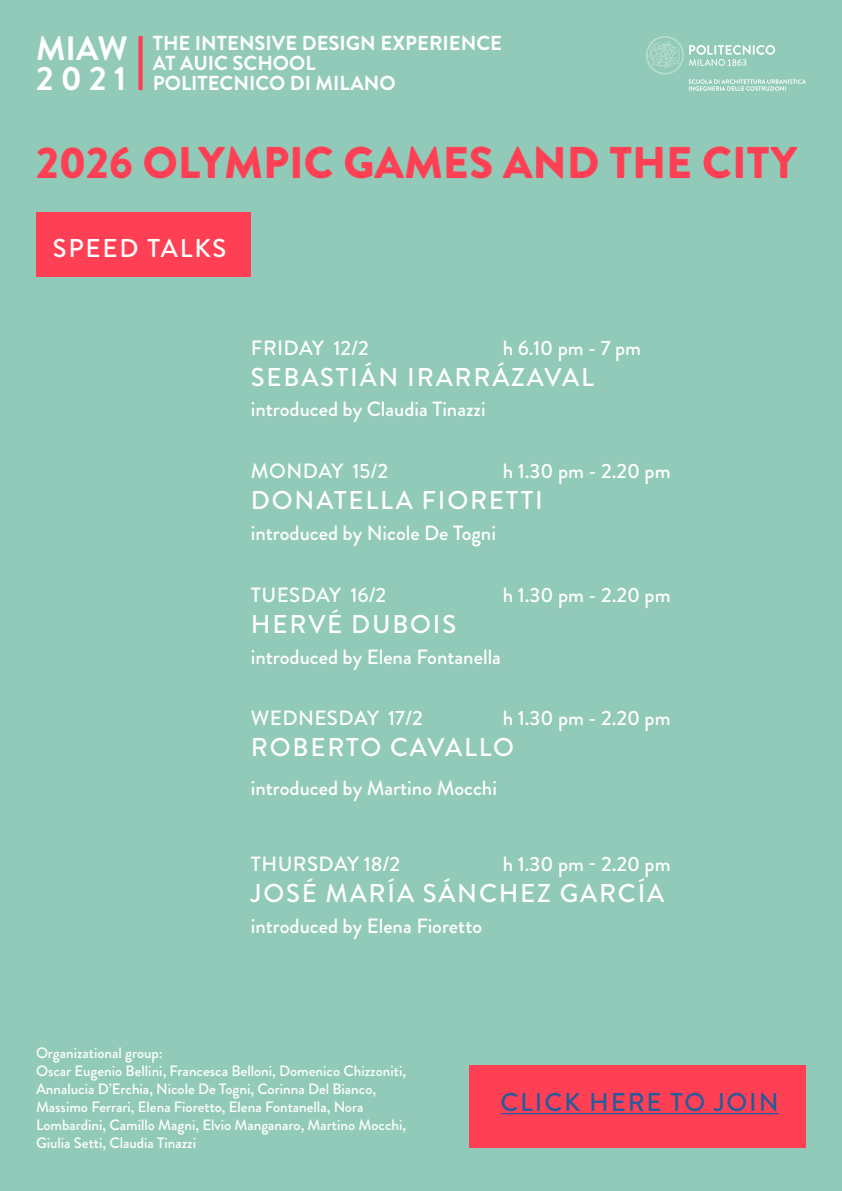
<style>
.page{position:relative;width:842px;height:1191px;background:#92cab9}
.page>*{position:absolute;margin:0;border:0;box-sizing:border-box;transform-origin:0 0}
.t1{font:900 44.4px "Brandon Grotesque";color:#ff4054}
.t2{font:700 33.7px/30.4px "Brandon Grotesque";letter-spacing:.105em;color:#fff}
.t3{font:500 25.7px "Brandon Grotesque";letter-spacing:.07em;color:#fff}
.t4{font:500 25.7px "Brandon Grotesque";letter-spacing:.07em;color:#275b9b}
.t5{font:500 20.6px "Brandon Grotesque";color:#fff}
.t6{font:500 20.6px "Brandon Grotesque";letter-spacing:.02em;color:#fff}
.t7{font:700 20.2px/19.8px "Brandon Grotesque";color:#fff}
.t8{font:500 15px/18px "Brandon Grotesque";color:#fff}
</style>
<div class="page">
<div style="left:469px;top:1065px;width:337px;height:82px;background:#ff4054"></div>
<div style="left:138px;top:36px;width:5px;height:54px;background:#ff4054"></div>
<hr style="left:500px;top:1113px;width:279px;height:1px;background:#275b9b">
<div style="left:36px;top:212px;width:215px;height:64px;background:#ff4054"></div>
<svg style="left:646px;top:36px;width:160px;height:55px;background:#9ed0c1"></svg>
<h2 class="t2" style="left:36px;top:33px;width:93px">MIAW<br>2021</h2>
<h3 class="t7" style="left:153px;top:34px;width:351px">THE INTENSIVE DESIGN EXPERIENCE<br>AT AUIC SCHOOL<br>POLITECNICO DI MILANO</h3>
<h1 class="t1" style="left:36px;top:131px;width:762px">2026 OLYMPIC GAMES AND THE CITY</h1>
<h3 class="t3" style="left:53px;top:230px;width:175px">SPEED TALKS</h3>
<h3 class="t5" style="left:251px;top:333px;width:119px">FRIDAY 12/2</h3>
<h3 class="t5" style="left:503px;top:333px;width:140px">h 6.10 pm - 7 pm</h3>
<h3 class="t3" style="left:251px;top:359px;width:344px">SEBASTIÁN IRARRÁZAVAL</h3>
<h3 class="t5" style="left:251px;top:395px;width:236px">introduced by Claudia Tinazzi</h3>
<h3 class="t5" style="left:251px;top:457px;width:139px">MONDAY 15/2</h3>
<h3 class="t5" style="left:503px;top:457px;width:169px">h 1.30 pm - 2.20 pm</h3>
<h3 class="t3" style="left:251px;top:482px;width:293px">DONATELLA FIORETTI</h3>
<h3 class="t5" style="left:251px;top:519px;width:247px">introduced by Nicole De Togni</h3>
<h3 class="t6" style="left:251px;top:580px;width:137px">TUESDAY 16/2</h3>
<h3 class="t5" style="left:503px;top:580px;width:169px">h 1.30 pm - 2.20 pm</h3>
<h3 class="t3" style="left:251px;top:606px;width:207px">HERVÉ DUBOIS</h3>
<h3 class="t5" style="left:251px;top:642px;width:252px">introduced by Elena Fontanella</h3>
<h3 class="t6" style="left:251px;top:704px;width:173px">WEDNESDAY 17/2</h3>
<h3 class="t5" style="left:503px;top:704px;width:169px">h 1.30 pm - 2.20 pm</h3>
<h3 class="t3" style="left:251px;top:729px;width:265px">ROBERTO CAVALLO</h3>
<h3 class="t5" style="left:251px;top:773px;width:248px">introduced by Martino Mocchi</h3>
<h3 class="t6" style="left:251px;top:849px;width:151px">THURSDAY 18/2</h3>
<h3 class="t5" style="left:503px;top:849px;width:169px">h 1.30 pm - 2.20 pm</h3>
<h3 class="t3" style="left:251px;top:875px;width:415px">JOSÉ MARÍA SÁNCHEZ GARCÍA</h3>
<h3 class="t5" style="left:251px;top:911px;width:233px">introduced by Elena Fioretto</h3>
<p class="t8" style="left:36px;top:1043px;width:372px">Organizational group:<br>Oscar Eugenio Bellini, Francesca Belloni, Domenico Chizzoniti, Annalucia D’Erchia, Nicole De Togni, Corinna Del Bianco, Massimo Ferrari, Elena Fioretto, Elena Fontanella, Nora Lombardini, Camillo Magni, Elvio Manganaro, Martino Mocchi, Giulia Setti, Claudia Tinazzi</p>
<h3 class="t4" style="left:500px;top:1084px;width:280px">CLICK HERE TO JOIN</h3>
</div>
